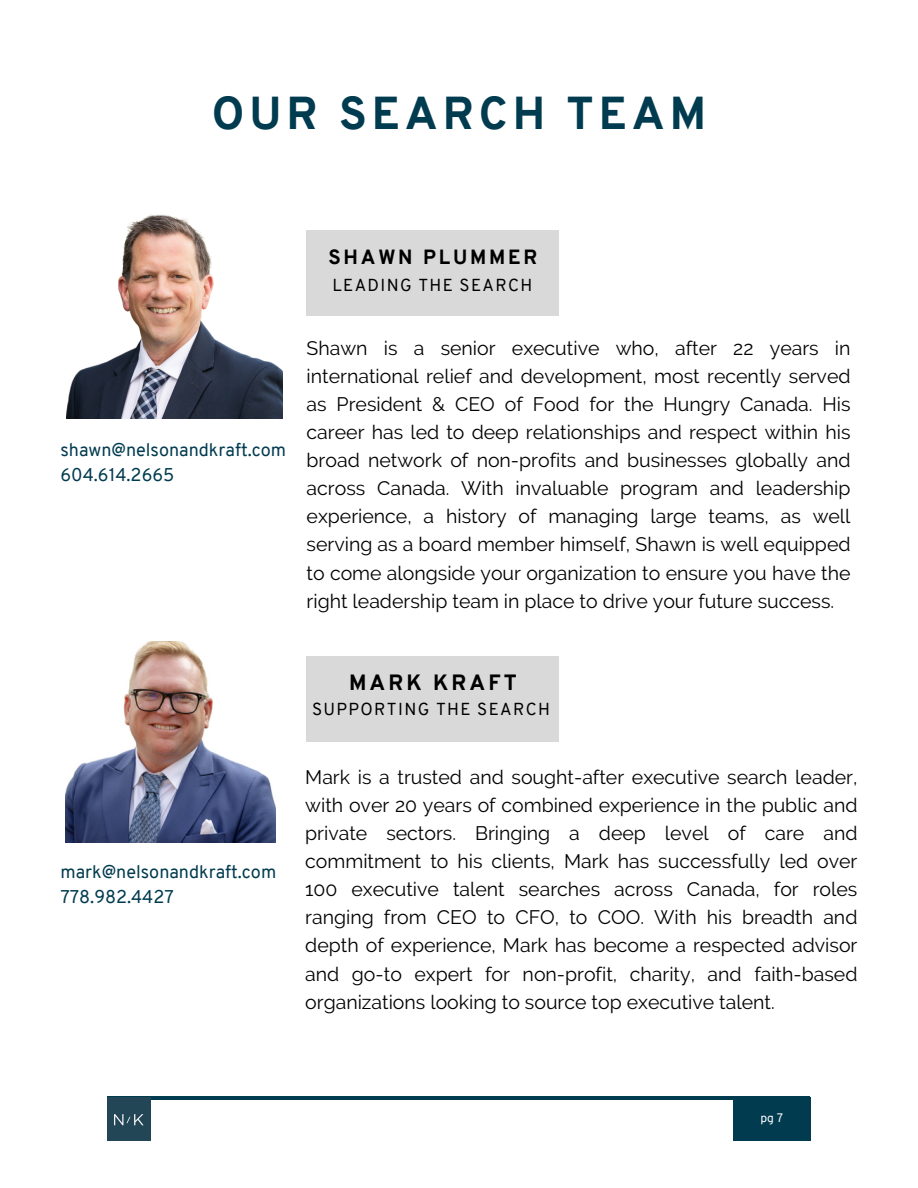
<style>
.page{position:relative;width:918px;height:1188px;background:#fff}
.page>*{position:absolute;margin:0;border:0;box-sizing:border-box;transform-origin:0 0}
.t1{font:800 45px "Overpass";letter-spacing:.11em;color:#013b4f}
.t2{font:800 21.6px "Overpass";letter-spacing:.14em;color:#000}
.t3{font:800 20.1px "Overpass";letter-spacing:.14em;color:#000}
.t4{font:19.5px/28.2px "Raleway";color:#000;text-align:justify}
.t5{font:18px/24.8px "Overpass";color:#013b4f}
.t6{font:16.95px "Overpass";letter-spacing:.08em;color:#000}
.t7{font:12px "Overpass";color:#fff}
</style>
<div class="page">
<hr style="left:108px;top:1096px;width:702px;height:4px;background:#013b4f">
<div style="left:733px;top:1098px;width:77px;height:43px;background:#013b4f"></div>
<img style="left:108px;top:1098px;width:42px;height:43px">
<div style="left:307px;top:230px;width:252px;height:86px;background:#d9d9d9"></div>
<img style="left:67px;top:214px;width:216px;height:205px">
<div style="left:307px;top:656px;width:252px;height:86px;background:#d9d9d9"></div>
<img style="left:65px;top:641px;width:211px;height:202px">
<h5 class="t1" style="left:212px;top:96px;width:496px">OUR SEARCH TEAM</h5>
<h2 class="t3" style="left:328px;top:249px;width:211px">SHAWN PLUMMER</h2>
<h3 class="t5" style="left:60px;top:439px;width:227px">shawn@nelsonandkraft.com<br>604.614.2665</h3>
<h5 class="t6" style="left:332px;top:278px;width:201px">LEADING THE SEARCH</h5>
<h4 class="t4" style="left:307px;top:334px;width:545px">Shawn is a senior executive who, after 22 years in international relief and development, most recently served as President &amp; CEO of Food for the Hungry Canada. His career has led to deep relationships and respect within his broad network of non-profits and businesses globally and across Canada. With invaluable program and leadership experience, a history of managing large teams, as well serving as a board member himself, Shawn is well equipped to come alongside your organization to ensure you have the right leadership team in place to drive your future success.</h4>
<p class="t5" style="left:60px;top:862px;width:217px">mark@nelsonandkraft.com<br>778.982.4427</p>
<h4 class="t2" style="left:349px;top:674px;width:169px">MARK KRAFT</h4>
<h2 class="t6" style="left:312px;top:703px;width:239px">SUPPORTING THE SEARCH</h2>
<h3 class="t4" style="left:305px;top:763px;width:554px">Mark is a trusted and sought-after executive search leader, with over 20 years of combined experience in the public and private sectors. Bringing a deep level of care and commitment to his clients, Mark has successfully led over 100 executive talent searches across Canada, for roles ranging from CEO to CFO, to COO. With his breadth and depth of experience, Mark has become a respected advisor and go-to expert for non-profit, charity, and faith-based organizations looking to source top executive talent.</h3>
<h1 class="t7" style="left:760px;top:1113px;width:24px">pg 7</h1>
</div>
